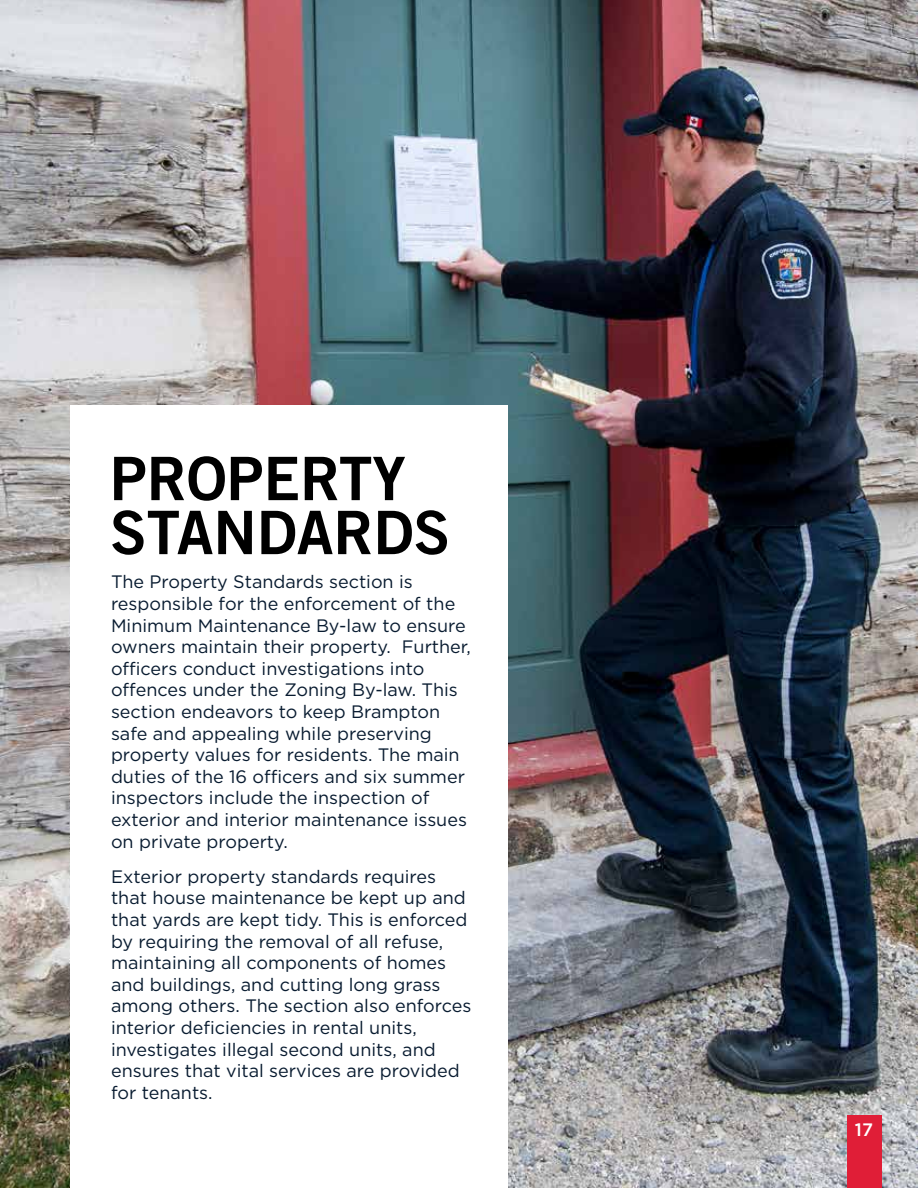
<style>
.page{position:relative;width:918px;height:1188px;background:#fff}
.page>*{position:absolute;margin:0;border:0;box-sizing:border-box;transform-origin:0 0}
.t1{font:60px/54px "Trade Gothic LT Std Bd 2";color:#000}
.t2{font:18px/21.6px "Gotham";color:#081b30}
.t3{font:500 18px "Gotham";color:#fff}
</style>
<div class="page">
<img style="left:0;top:0;width:918px;height:1188px">
<div style="left:70px;top:405px;width:438px;height:783px;background:#fff"></div>
<div style="left:847px;top:1116px;width:34px;height:72px;background:#e01e37"></div>
<h1 class="t1" style="left:110px;top:451px;width:342px">PROPERTY<br>STANDARDS</h1>
<p class="t2" style="left:111px;top:571px;width:362px">The Property Standards section is responsible for the enforcement of the Minimum Maintenance By-law to ensure owners maintain their property. Further, officers conduct investigations into offences under the Zoning By-law. This section endeavors to keep Brampton safe and appealing while preserving property values for residents. The main duties of the 16 officers and six summer inspectors include the inspection of exterior and interior maintenance issues on private property.</p>
<p class="t2" style="left:111px;top:865px;width:362px">Exterior property standards requires that house maintenance be kept up and that yards are kept tidy. This is enforced by requiring the removal of all refuse, maintaining all components of homes and buildings, and cutting long grass among others. The section also enforces interior deficiencies in rental units, investigates illegal second units, and ensures that vital services are provided for tenants.</p>
<p class="t3" style="left:855px;top:1119px;width:20px">17</p>
</div>
